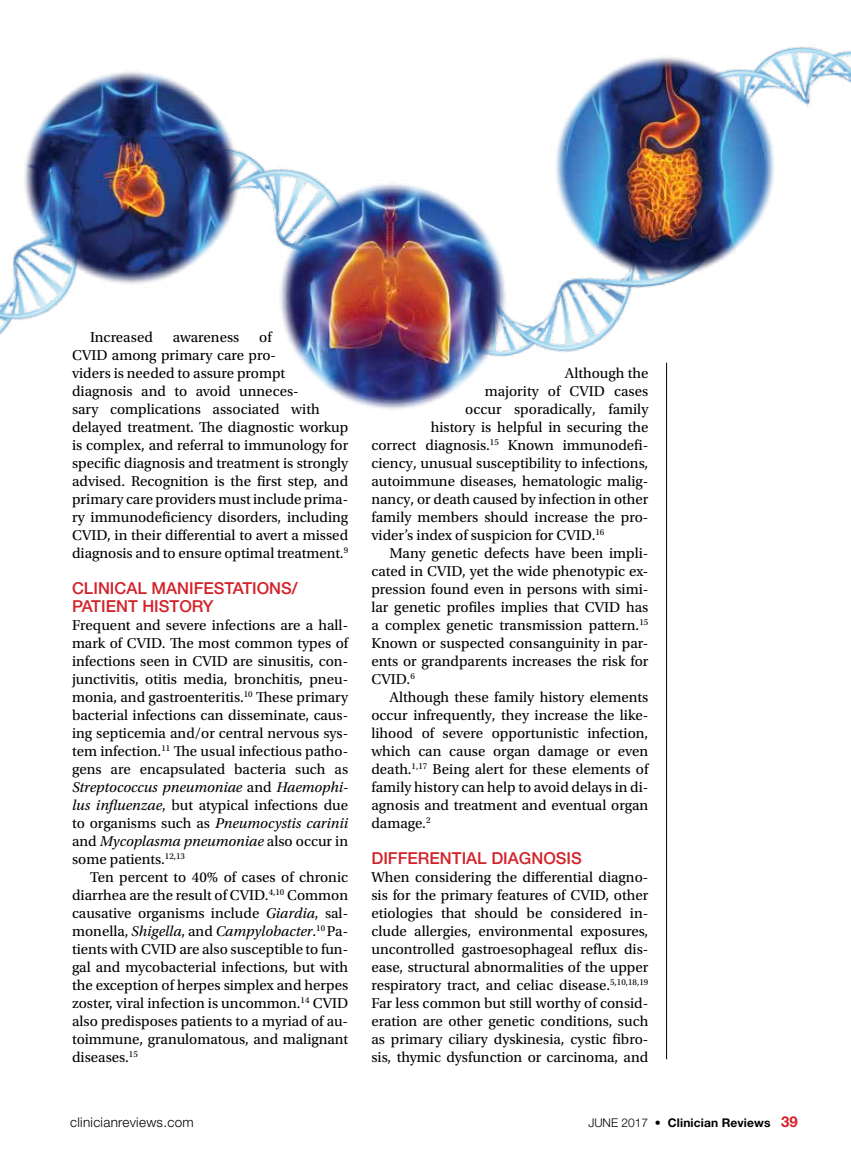
<style>
.page{position:relative;width:851px;height:1161px;background:#fff}
.page>*{position:absolute;margin:0;border:0;box-sizing:border-box;transform-origin:0 0}
.t1{font:500 16.5px/18px "Helvetica Neue LT Std";color:#d2232a}
.t2{font:15px/18px "Utopia Std";color:#000;text-align:justify}
.t3{font:300 13.5px "Helvetica Neue LT Std";letter-spacing:.02em;color:#000}
.t4{font:700 12px "Helvetica Neue LT Std";letter-spacing:.01em;color:#000}
.s1{font-style:italic}
.s2{font-weight:300}
.s3{font-size:15px;color:#d2232a}
</style>
<div class="page">
<hr style="left:666px;top:363px;width:1px;height:696px;background:#000">
<img style="left:0;top:294px;width:64px;height:41px">
<img style="left:251px;top:156px;width:53px;height:57px">
<img style="left:513px;top:278px;width:155px;height:91px">
<img style="left:580px;top:46px;width:270px;height:232px">
<img style="left:274px;top:173px;width:239px;height:237px">
<img style="left:11px;top:71px;width:240px;height:227px">
<img style="left:542px;top:44px;width:245px;height:245px;border-radius:123px">
<p class="t2" style="left:72px;top:328px;width:278px;text-align:left;text-indent:187px">of<br>CVID among primary care pro-<br>viders is needed to assure prompt diagnosis and to avoid unneces-<br>sary complications associated with delayed treatment. The diagnostic workup is complex, and referral to immunology for specific diagnosis and treatment is strongly advised. Recognition is the first step, and primary care providers must include prima&shy;ry immunodeficiency disorders, including CVID, in their differential to avert a missed diagnosis and to ensure optimal treatment.<sup>9</sup></p>
<p class="t1" style="left:72px;top:579px;width:227px">CLINICAL MANIFESTATIONS/<br>PATIENT HISTORY</p>
<p class="t2" style="left:72px;top:616px;width:278px">Frequent and severe infections are a hall&shy;mark of CVID. The most common types of infections seen in CVID are sinusitis, con&shy;junctivitis, otitis media, bronchitis, pneu&shy;monia, and gastroenteritis.<sup>10</sup> These primary bacterial infections can disseminate, caus&shy;ing septicemia and/or central nervous sys&shy;tem infection.<sup>11</sup> The usual infectious patho&shy;gens are encapsulated bacteria such as <span class="s1">Streptococcus pneumoniae</span> and <span class="s1">Haemophi&shy;lus influenzae</span>, but atypical infections due to organisms such as <span class="s1">Pneumocystis carinii </span>and <span class="s1">Mycoplasma pneumoniae</span> also occur in some patients.<sup>12,13</sup></p>
<p class="t2" style="left:72px;top:868px;width:278px;text-indent:18px">Ten percent to 40% of cases of chronic diarrhea are the result of CVID.<sup>4,10</sup> Common causative organisms include <span class="s1">Giardia</span>, sal&shy;monella, <span class="s1">Shigella</span>, and <span class="s1">Campylobacter</span>.<sup>10</sup> Pa&shy;tients with CVID are also susceptible to fun&shy;gal and mycobacterial infections, but with the exception of herpes simplex and herpes zoster, viral infection is uncommon.<sup>14</sup> CVID also predisposes patients to a myriad of au&shy;toimmune, granulomatous, and malignant diseases.<sup>15</sup></p>
<p class="t2" style="left:90px;top:328px;width:64px">Increased</p>
<p class="t2" style="left:173px;top:328px;width:68px">awareness</p>
<p class="t2" style="left:564px;top:364px;width:85px">Although the</p>
<p class="t2" style="left:485px;top:382px;width:165px">majority of CVID cases</p>
<p class="t2" style="left:465px;top:400px;width:185px">occur sporadically, family</p>
<p class="t2" style="left:431px;top:418px;width:219px">history is helpful in securing the</p>
<p class="t2" style="left:371px;top:436px;width:278px">correct diagnosis.<sup>15</sup> Known immunodefi-</p>
<p class="t2" style="left:371px;top:454px;width:278px">ciency, unusual susceptibility to infections,</p>
<p class="t2" style="left:371px;top:472px;width:278px">autoimmune diseases, hematologic malig-</p>
<p class="t2" style="left:371px;top:490px;width:278px">nancy, or death caused by infection in other</p>
<p class="t2" style="left:371px;top:508px;width:278px">family members should increase the pro-</p>
<p class="t2" style="left:371px;top:526px;width:234px">vider’s index of suspicion for CVID.<sup>16</sup></p>
<p class="t2" style="left:389px;top:544px;width:260px">Many genetic defects have been impli-</p>
<p class="t2" style="left:371px;top:562px;width:278px">cated in CVID, yet the wide phenotypic ex-</p>
<p class="t2" style="left:371px;top:580px;width:278px">pression found even in persons with simi-</p>
<p class="t2" style="left:371px;top:598px;width:278px">lar genetic profiles implies that CVID has</p>
<p class="t2" style="left:371px;top:616px;width:278px">a complex genetic transmission pattern.<sup>15</sup></p>
<p class="t2" style="left:371px;top:634px;width:278px">Known or suspected consanguinity in par-</p>
<p class="t2" style="left:371px;top:652px;width:278px">ents or grandparents increases the risk for</p>
<p class="t2" style="left:371px;top:670px;width:45px">CVID.<sup>6</sup></p>
<p class="t2" style="left:389px;top:688px;width:260px">Although these family history elements</p>
<p class="t2" style="left:371px;top:706px;width:278px">occur infrequently, they increase the like-</p>
<p class="t2" style="left:371px;top:724px;width:278px">lihood of severe opportunistic infection,</p>
<p class="t2" style="left:371px;top:742px;width:278px">which can cause organ damage or even</p>
<p class="t2" style="left:371px;top:760px;width:278px">death.<sup>1,17</sup> Being alert for these elements of</p>
<p class="t2" style="left:371px;top:778px;width:278px">family history can help to avoid delays in di-</p>
<p class="t2" style="left:371px;top:796px;width:278px">agnosis and treatment and eventual organ</p>
<p class="t2" style="left:371px;top:814px;width:61px">damage.<sup>2</sup></p>
<p class="t1" style="left:371px;top:849px;width:212px">DIFFERENTIAL DIAGNOSIS</p>
<p class="t2" style="left:371px;top:868px;width:278px">When considering the differential diagno&shy;sis for the primary features of CVID, other etiologies that should be considered in&shy;clude allergies, environmental exposures, uncontrolled gastroesophageal reflux dis&shy;ease, structural abnormalities of the upper respiratory tract, and celiac disease.<sup>5,10,18,19<br></sup>Far less common but still worthy of consid&shy;eration are other genetic conditions, such as primary ciliary dyskinesia, cystic fibro&shy;sis, thymic dysfunction or carcinoma, and</p>
<p class="t3" style="left:70px;top:1114px;width:125px">clinicianreviews.com</p>
<p class="t4" style="left:588px;top:1115px;width:211px"><span class="s2">JUNE 2017</span> • Clinician Reviews <span class="s3">39</span></p>
</div>
